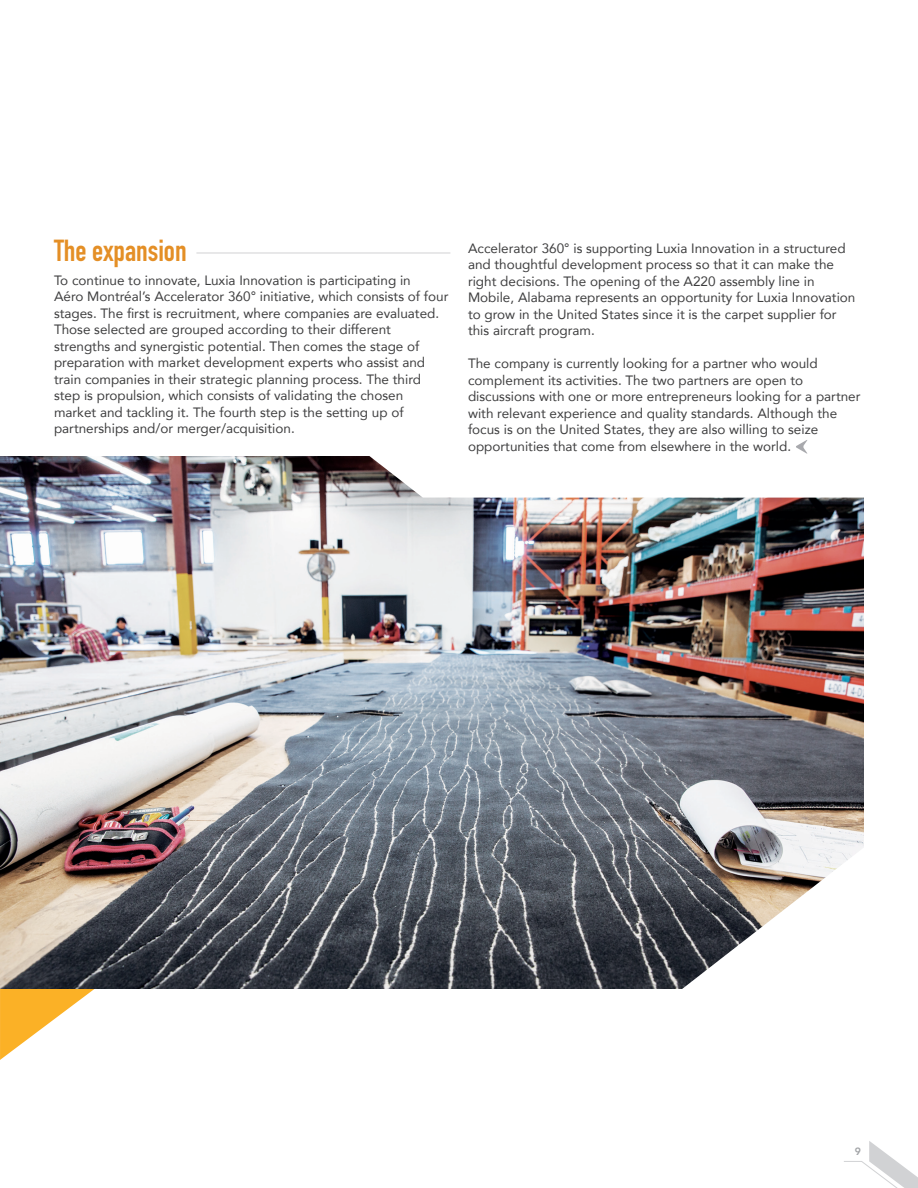
<style>
.page{position:relative;width:918px;height:1188px;background:#fff}
.page>*{position:absolute;margin:0;border:0;box-sizing:border-box;transform-origin:0 0}
.t1{font:700 30px "DIN Condensed";color:#e48f26}
.t2{font:13.5px/16.5px "Avenir";color:#3e3e3f}
.t3{font:800 10.5px "Avenir";color:#a1a3a6}
</style>
<div class="page">
<svg style="left:1px;top:989px;width:94px;height:70px"></svg>
<hr style="left:0;top:989px;width:1px;height:71px;background:#fbb126">
<img style="left:0;top:457px;width:864px;height:532px">
<svg style="left:104px;top:252px;width:760px;height:246px"></svg>
<svg style="left:872px;top:1170px;width:46px;height:18px"></svg>
<svg style="left:450px;top:818px;width:458px;height:352px"></svg>
<svg style="left:796px;top:440px;width:12px;height:14px"></svg>
<hr style="left:196px;top:253px;width:254px;height:1px;background:#d1d2d4">
<p class="t1" style="left:54px;top:230px;width:134px">The expansion</p>
<p class="t2" style="left:54px;top:271px;width:396px">To continue to innovate, Luxia Innovation is participating in<br>Aéro Montréal’s Accelerator 360° initiative, which consists of four stages. The first is recruitment, where companies are evaluated.<br>Those selected are grouped according to their different strengths and synergistic potential. Then comes the stage of preparation with market development experts who assist and train companies in their strategic planning process. The third step is propulsion, which consists of validating the chosen market and tackling it. The fourth step is the setting up of partnerships and/or merger/acquisition.</p>
<p class="t2" style="left:468px;top:240px;width:389px">Accelerator 360° is supporting Luxia Innovation in a structured and thoughtful development process so that it can make the right decisions. The opening of the A220 assembly line in Mobile, Alabama represents an opportunity for Luxia Innovation to grow in the United States since it is the carpet supplier for this aircraft program.</p>
<p class="t2" style="left:468px;top:355px;width:394px">The company is currently looking for a partner who would complement its activities. The two partners are open to discussions with one or more entrepreneurs looking for a partner with relevant experience and quality standards. Although the focus is on the United States, they are also willing to seize opportunities that come from elsewhere in the world.</p>
<p class="t3" style="left:855px;top:1143px;width:8px">9</p>
</div>
